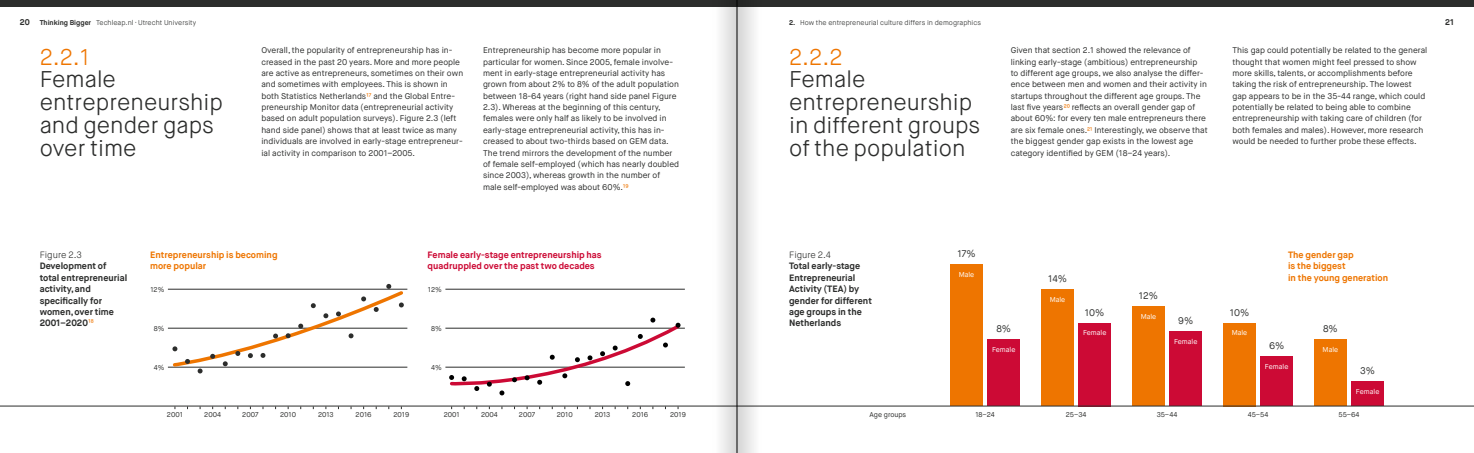
<style>
.page{position:relative;width:1474px;height:453px;background:#fff}
.page>*{position:absolute;margin:0;border:0;box-sizing:border-box;transform-origin:0 0}
.t1{font:300 22.75px/22.8px "Maison Neue";color:#2c2d2c}
.t2{font:300 22.75px "Maison Neue";color:#ee7500}
.t3{font:9.62px "Maison Neue";color:#2c2d2c}
.t4{font:700 9.19px/11.4px "Maison Neue";color:#2c2d2c}
.t5{font:700 9.19px/11.4px "Maison Neue";color:#ee7500}
.t6{font:700 9.19px/11.4px "Maison Neue";color:#cc0a35}
.t7{font:300 9.19px "Maison Neue";color:#2c2d2c}
.t8{font:8.31px/11.4px "Maison Neue";color:#2c2d2c}
.t9{font:700 8.31px "Maison Neue";color:#2c2d2c}
.t10{font:7px "Maison Neue";color:#2c2d2c}
.t11{font:300 7px "Maison Neue";color:#2c2d2c}
.t12{font:7px "Maison Neue";color:#fff}
.s1{font-weight:700;font-size:8.31px}
.s2{font-weight:700}
.s3{color:#ee7500}
.s4{font-weight:400;font-size:8.31px;color:#ee7500}
</style>
<div class="page">
<div style="left:0;top:0;width:1473px;height:7px;background:#2c2d2c"></div>
<div style="left:1041px;top:290px;width:32px;height:116px;background:#ee7500"></div>
<div style="left:1078px;top:323px;width:32px;height:83px;background:#cc0a35"></div>
<div style="left:1132px;top:306px;width:32px;height:100px;background:#ee7500"></div>
<div style="left:1169px;top:331px;width:32px;height:75px;background:#cc0a35"></div>
<div style="left:1223px;top:323px;width:32px;height:83px;background:#ee7500"></div>
<div style="left:1260px;top:356px;width:32px;height:50px;background:#cc0a35"></div>
<div style="left:1314px;top:339px;width:32px;height:67px;background:#ee7500"></div>
<div style="left:1351px;top:381px;width:32px;height:25px;background:#cc0a35"></div>
<hr style="left:168px;top:289px;width:239px;height:1px;background:#2c2d2c">
<hr style="left:445px;top:289px;width:240px;height:1px;background:#2c2d2c">
<hr style="left:168px;top:328px;width:239px;height:1px;background:#2c2d2c">
<hr style="left:445px;top:328px;width:240px;height:1px;background:#2c2d2c">
<hr style="left:168px;top:367px;width:239px;height:1px;background:#2c2d2c">
<hr style="left:445px;top:367px;width:240px;height:1px;background:#2c2d2c">
<div style="left:950px;top:265px;width:32px;height:141px;background:#ee7500"></div>
<div style="left:987px;top:339px;width:32px;height:67px;background:#cc0a35"></div>
<svg style="left:171px;top:284px;width:235px;height:89px"></svg>
<svg style="left:448px;top:317px;width:234px;height:78px"></svg>
<hr style="left:0;top:405px;width:1473px;height:1px;background:#2c2d2c">
<svg style="left:712px;top:7px;width:24px;height:446px"></svg>
<div style="left:737px;top:0;width:24px;height:453px;background:linear-gradient(to right,#d1d1d1,#fbfbfb)"></div>
<hr style="left:736px;top:0;width:1px;height:453px;background:#000">
<p class="t11" style="left:20px;top:18px;width:178px"><span class="s1">20</span> <span class="s2">Thinking Bigger</span> Techleap.nl · Utrecht University</p>
<p class="t11" style="left:789px;top:18px;width:193px"><span class="s2">2.</span> How the entrepreneurial culture differs in demographics</p>
<p class="t9" style="left:1445px;top:17px;width:10px">21</p>
<h1 class="t2" style="left:40px;top:42px;width:52px">2.2.1</h1>
<h1 class="t1" style="left:40px;top:68px;width:185px">Female entrepreneurship and gender gaps over time</h1>
<p class="t8" style="left:261px;top:45px;width:203px">Overall, the popularity of entrepreneurship has in&shy;creased in the past 20 years. More and more people are active as entrepreneurs, sometimes on their own and sometimes with employees. This is shown in both Statistics Netherlands<span class="s3">17</span> and the Global Entre&shy;preneurship Monitor data (entrepreneurial activity based on adult population surveys). Figure 2.3 (left hand side panel) shows that at least twice as many individuals are involved in early-stage entrepreneur&shy;ial activity in comparison to 2001–2005.</p>
<p class="t8" style="left:483px;top:45px;width:197px">Entrepreneurship has become more popular in particular for women. Since 2005, female involve&shy;ment in early-stage entrepreneurial activity has grown from about 2% to 8% of the adult population between 18-64 years (right hand side panel Figure 2.3). Whereas at the beginning of this century, females were only half as likely to be involved in early-stage entrepreneurial activity, this has in&shy;creased to about two-thirds based on GEM data.<br>The trend mirrors the development of the number of female self-employed (which has nearly doubled since 2003), whereas growth in the number of male self-employed was about 60%.<span class="s3">19</span></p>
<p class="t8" style="left:1010px;top:45px;width:198px">Given that section 2.1 showed the relevance of linking early-stage (ambitious) entrepreneurship<br>to different age groups, we also analyse the differ&shy;ence between men and women and their activity in startups throughout the different age groups. The last five years<span class="s3">20</span> reflects an overall gender gap of about 60%: for every ten male entrepreneurs there are six female ones. <span class="s3">21</span> Interestingly, we observe that the biggest gender gap exists in the lowest age category identified by GEM (18–24 years).</p>
<p class="t8" style="left:1232px;top:45px;width:196px">This gap could potentially be related to the general thought that women might feel pressed to show more skills, talents, or accomplishments before taking the risk of entrepreneurship. The lowest gap appears to be in the 35-44 range, which could potentially be related to being able to combine entrepreneurship with taking care of children (for both females and males). However, more research would be needed to further probe these effects.</p>
<h1 class="t2" style="left:789px;top:42px;width:55px">2.2.2</h1>
<h1 class="t1" style="left:789px;top:68px;width:193px">Female entrepreneurship in different groups of the population</h1>
<p class="t7" style="left:40px;top:249px;width:44px">Figure 2.3</p>
<p class="t4" style="left:40px;top:260px;width:89px">Development of total entrepreneurial activity, and specifically for women, over time<br>2001–2020<span class="s4">18</span></p>
<p class="t5" style="left:150px;top:249px;width:129px">Entrepreneurship is becoming more popular</p>
<p class="t6" style="left:427px;top:249px;width:175px">Female early-stage entrepreneurship has quadruppled over the past two decades</p>
<p class="t10" style="left:150px;top:285px;width:15px">12%</p>
<p class="t10" style="left:428px;top:285px;width:15px">12%</p>
<p class="t10" style="left:154px;top:324px;width:12px">8%</p>
<p class="t10" style="left:431px;top:324px;width:12px">8%</p>
<p class="t10" style="left:154px;top:363px;width:12px">4%</p>
<p class="t10" style="left:431px;top:363px;width:12px">4%</p>
<p class="t10" style="left:167px;top:410px;width:17px">2001</p>
<p class="t10" style="left:204px;top:410px;width:18px">2004</p>
<p class="t10" style="left:242px;top:410px;width:18px">2007</p>
<p class="t10" style="left:280px;top:410px;width:17px">2010</p>
<p class="t10" style="left:318px;top:410px;width:17px">2013</p>
<p class="t10" style="left:355px;top:410px;width:18px">2016</p>
<p class="t10" style="left:393px;top:410px;width:17px">2019</p>
<p class="t10" style="left:443px;top:410px;width:17px">2001</p>
<p class="t10" style="left:481px;top:410px;width:18px">2004</p>
<p class="t10" style="left:519px;top:410px;width:18px">2007</p>
<p class="t10" style="left:557px;top:410px;width:17px">2010</p>
<p class="t10" style="left:594px;top:410px;width:17px">2013</p>
<p class="t10" style="left:632px;top:410px;width:18px">2016</p>
<p class="t10" style="left:670px;top:410px;width:17px">2019</p>
<p class="t7" style="left:789px;top:249px;width:43px">Figure 2.4</p>
<p class="t4" style="left:789px;top:260px;width:84px">Total early-stage<br>Entrepreneurial<br>Activity (TEA) by gender for different age groups in the<br>Netherlands</p>
<p class="t10" style="left:869px;top:410px;width:38px">Age groups</p>
<p class="t3" style="left:957px;top:248px;width:20px">17%</p>
<p class="t12" style="left:958px;top:270px;width:17px">Male</p>
<p class="t3" style="left:996px;top:323px;width:16px">8%</p>
<p class="t5" style="left:1287px;top:249px;width:67px">The gender gap is the biggest</p>
<p class="t3" style="left:1048px;top:273px;width:20px">14%</p>
<p class="t5" style="left:1287px;top:272px;width:102px">in the young generation</p>
<p class="t3" style="left:1084px;top:306px;width:21px">10%</p>
<p class="t3" style="left:1138px;top:289px;width:21px">12%</p>
<p class="t12" style="left:1049px;top:295px;width:17px">Male</p>
<p class="t3" style="left:1229px;top:306px;width:21px">10%</p>
<p class="t12" style="left:1140px;top:312px;width:17px">Male</p>
<p class="t3" style="left:1178px;top:314px;width:17px">9%</p>
<p class="t3" style="left:1322px;top:323px;width:16px">8%</p>
<p class="t12" style="left:1083px;top:328px;width:25px">Female</p>
<p class="t12" style="left:1231px;top:328px;width:17px">Male</p>
<p class="t12" style="left:992px;top:345px;width:25px">Female</p>
<p class="t12" style="left:1173px;top:337px;width:25px">Female</p>
<p class="t3" style="left:1268px;top:340px;width:17px">6%</p>
<p class="t12" style="left:1322px;top:345px;width:17px">Male</p>
<p class="t12" style="left:1264px;top:362px;width:25px">Female</p>
<p class="t3" style="left:1360px;top:364px;width:16px">3%</p>
<p class="t12" style="left:1355px;top:386px;width:25px">Female</p>
<p class="t10" style="left:975px;top:410px;width:21px">18–24</p>
<p class="t10" style="left:1065px;top:410px;width:22px">25–34</p>
<p class="t10" style="left:1156px;top:410px;width:22px">35–44</p>
<p class="t10" style="left:1247px;top:410px;width:22px">45–54</p>
<p class="t10" style="left:1338px;top:410px;width:22px">55–64</p>
</div>
